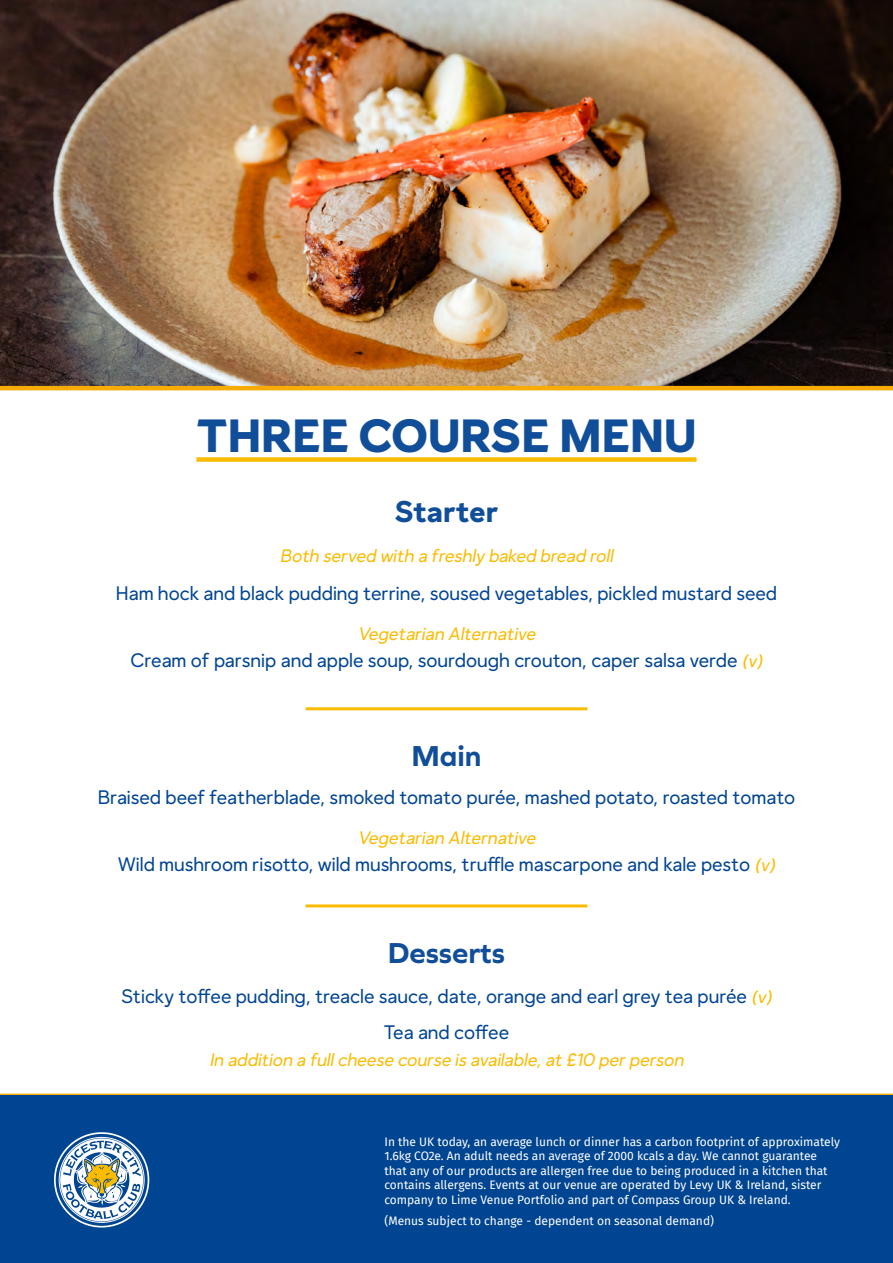
<style>
.page{position:relative;width:893px;height:1263px;background:#fff}
.page>*{position:absolute;margin:0;border:0;box-sizing:border-box;transform-origin:0 0}
.t1{font:46.5px "LCFC Sans Headline";color:#114e9a}
.t2{font:700 30px "Graphie";color:#114e9a}
.t3{font:700 30px "LCFC Sans";letter-spacing:-.01em;color:#114e9a}
.t4{font:19.5px/36.2px "LCFC Sans";color:#004494;text-align:center}
.t5{font:italic 18px "LCFC Sans";color:#fabb00}
.t6{font:12px/14.4px "Fira Sans";color:#fff}
.s1{font-style:italic;font-size:18px;color:#fabb00}
</style>
<div class="page">
<img style="left:0;top:0;width:893px;height:386px">
<div style="left:0;top:1093px;width:893px;height:5px;background:#f6ac04"></div>
<hr style="left:0;top:386px;width:893px;height:4px;background:#f6ac04">
<div style="left:0;top:1095px;width:893px;height:168px;background:#004591"></div>
<svg style="left:54px;top:1132px;width:95px;height:95px"></svg>
<svg style="left:56px;top:1134px;width:92px;height:92px"></svg>
<svg style="left:60px;top:1138px;width:84px;height:84px"></svg>
<div style="left:196px;top:457px;width:500px;height:5px;background:#fabb00"></div>
<hr style="left:306px;top:707px;width:281px;height:3px;background:#fabb00">
<hr style="left:306px;top:904px;width:281px;height:3px;background:#fabb00">
<h1 class="t1" style="left:196px;top:406px;width:502px">THREE COURSE MENU</h1>
<h2 class="t3" style="left:394px;top:493px;width:106px">Starter</h2>
<h3 class="t5" style="left:280px;top:545px;width:338px">Both served with a freshly baked bread roll</h3>
<h3 class="t4" style="left:116px;top:575px;width:663px">Ham hock and black pudding terrine, soused vegetables, pickled mustard seed</h3>
<h3 class="t5" style="left:358px;top:623px;width:183px">Vegetarian Alternative</h3>
<h3 class="t4" style="left:130px;top:642px;width:637px">Cream of parsnip and apple soup, sourdough crouton, caper salsa verde <span class="s1">(v)</span></h3>
<h2 class="t2" style="left:411px;top:738px;width:72px">Main</h2>
<h3 class="t4" style="left:98px;top:779px;width:699px">Braised beef featherblade, smoked tomato purée, mashed potato, roasted tomato</h3>
<h3 class="t5" style="left:358px;top:827px;width:183px">Vegetarian Alternative</h3>
<h3 class="t4" style="left:118px;top:846px;width:663px">Wild mushroom risotto, wild mushrooms, truffle mascarpone and kale pesto <span class="s1">(v)</span></h3>
<h2 class="t2" style="left:388px;top:936px;width:119px">Desserts</h2>
<h3 class="t4" style="left:121px;top:978px;width:656px">Sticky toffee pudding, treacle sauce, date, orange and earl grey tea purée <span class="s1">(v)<br></span>Tea and coffee</h3>
<h3 class="t5" style="left:209px;top:1049px;width:479px">In addition a fullcheese course is available,at £10 perperson</h3>
<p class="t6" style="left:384px;top:1134px;width:457px">In the UK today, an average lunch or dinner has a carbon footprint of approximately 1.6kg CO2e. An adult needs an average of 2000 kcals a day. We cannot guarantee that any of our products are allergen free due to being produced in a kitchen that contains allergens. Events at our venue are operated by Levy UK &amp; Ireland, sister company to Lime Venue Portfolio and part of Compass Group UK &amp; Ireland.</p>
<p class="t6" style="left:384px;top:1213px;width:331px">(Menus subject to change - dependent on seasonal demand)</p>
</div>
